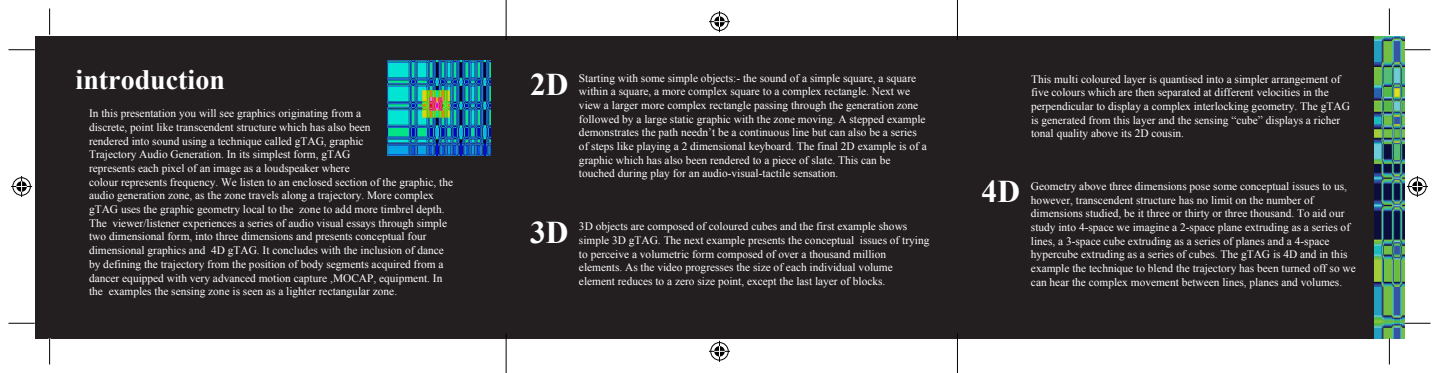
<style>
.page{position:relative;width:1439px;height:373px;background:#fff}
.page>*{position:absolute;margin:0;border:0;box-sizing:border-box;transform-origin:0 0}
.t1{font:700 31.5px "Times New Roman";color:#fff}
.t2{font:700 28px "Times New Roman";color:#fff}
.t3{font:11.38px/13.7px "Times New Roman";color:#fff}
</style>
<div class="page">
<div style="left:35px;top:36px;width:1369px;height:301px;background:#231f20"></div>
<img style="left:1375px;top:36px;width:29px;height:301px">
<img style="left:388px;top:60px;width:102px;height:95px">
<hr style="left:506px;top:0;width:1px;height:40px;background:#000">
<hr style="left:506px;top:332px;width:1px;height:40px;background:#000">
<hr style="left:957px;top:0;width:1px;height:40px;background:#000">
<hr style="left:957px;top:332px;width:1px;height:40px;background:#000">
<svg style="left:8px;top:49px;width:27px;height:1px"></svg>
<svg style="left:1404px;top:49px;width:26px;height:1px"></svg>
<svg style="left:8px;top:322px;width:27px;height:1px"></svg>
<svg style="left:1404px;top:322px;width:26px;height:1px"></svg>
<svg style="left:49px;top:8px;width:1px;height:27px"></svg>
<svg style="left:49px;top:337px;width:1px;height:27px"></svg>
<svg style="left:1389px;top:8px;width:1px;height:27px"></svg>
<svg style="left:1389px;top:337px;width:1px;height:27px"></svg>
<svg style="left:709px;top:11px;width:21px;height:21px"></svg>
<svg style="left:709px;top:340px;width:21px;height:21px"></svg>
<svg style="left:11px;top:176px;width:21px;height:21px"></svg>
<svg style="left:1406px;top:176px;width:21px;height:21px"></svg>
<h2 class="t2" style="left:76px;top:60px;width:151px">introduction</h2>
<p class="t3" style="left:579px;top:71px;width:349px">Starting with some simple objects:- the sound of a simple square, a square within a square, a more complex square to a complex rectangle. Next we view a larger more complex rectangle passing through the generation zone followed by a large static graphic with the zone moving. A stepped example demonstrates the path needn’t be a continuous line but can also be a series of steps like playing a 2 dimensional keyboard. The final 2D example is of a graphic which has also been rendered to a piece of slate. This can be touched during play for an audio-visual-tactile sensation.</p>
<h1 class="t1" style="left:530px;top:62px;width:40px">2D</h1>
<p class="t3" style="left:89px;top:106px;width:365px">In this presentation you will see graphics originating from a<br>discrete, point like transcendent structure which has also been<br>rendered into sound using a technique called gTAG, graphic<br>Trajectory Audio Generation. In its simplest form, gTAG<br>represents each pixel of an image as a loudspeaker where<br>colour represents frequency. We listen to an enclosed section of the graphic, the audio generation zone, as the zone travels along a trajectory. More complex gTAG uses the graphic geometry local to the zone to add more timbrel depth.<br>The viewer/listener experiences a series of audio visual essays through simple two dimensional form, into three dimensions and presents conceptual four dimensional graphics and 4D gTAG. It concludes with the inclusion of dance by defining the trajectory from the position of body segments acquired from a dancer equipped with very advanced motion capture ,MOCAP, equipment. In the examples the sensing zone is seen as a lighter rectangular zone.</p>
<h1 class="t1" style="left:530px;top:210px;width:40px">3D</h1>
<p class="t3" style="left:579px;top:219px;width:352px">3D objects are composed of coloured cubes and the first example shows simple 3D gTAG. The next example presents the conceptual issues of trying to perceive a volumetric form composed of over a thousand million elements. As the video progresses the size of each individual volume element reduces to a zero size point, except the last layer of blocks.</p>
<p class="t3" style="left:1031px;top:72px;width:320px">This multi coloured layer is quantised into a simpler arrangement of five colours which are then separated at different velocities in the perpendicular to display a complex interlocking geometry. The gTAG is generated from this layer and the sensing “cube” displays a richer tonal quality above its 2D cousin.</p>
<h1 class="t1" style="left:981px;top:169px;width:40px">4D</h1>
<p class="t3" style="left:1031px;top:179px;width:326px">Geometry above three dimensions pose some conceptual issues to us, however, transcendent structure has no limit on the number of dimensions studied, be it three or thirty or three thousand. To aid our study into 4-space we imagine a 2-space plane extruding as a series of lines, a 3-space cube extruding as a series of planes and a 4-space hypercube extruding as a series of cubes. The gTAG is 4D and in this example the technique to blend the trajectory has been turned off so we can hear the complex movement between lines, planes and volumes.</p>
</div>
